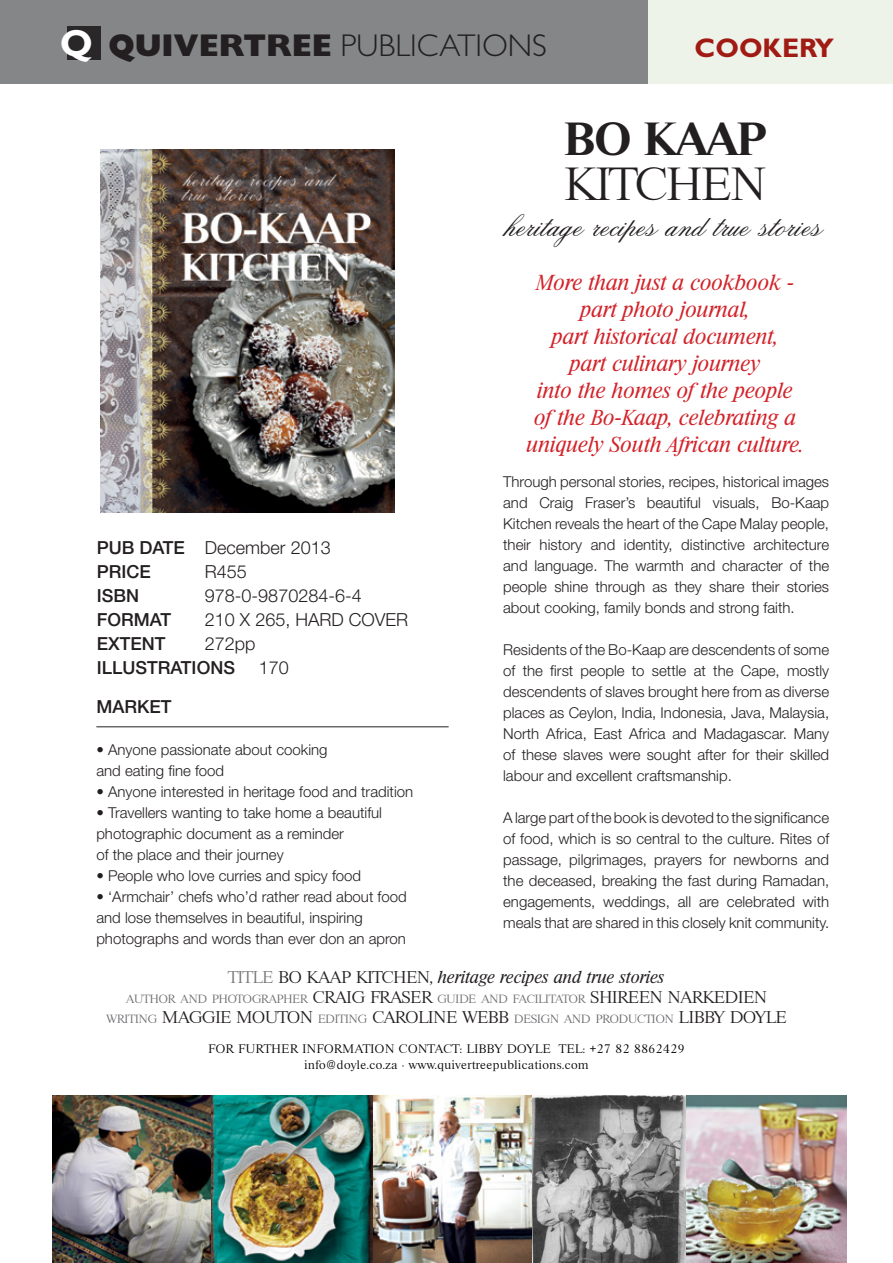
<style>
.page{position:relative;width:893px;height:1263px;background:#fff}
.page>*{position:absolute;margin:0;border:0;box-sizing:border-box;transform-origin:0 0}
.t1{font:300 45px "Riccione";color:#231f20}
.t2{font:600 45px "Riccione";color:#231f20}
.t3{font:36px "AT Old Fashion Script";color:#231f20}
.t4{font:300 31.5px "Gill Sans";color:#231f20}
.t5{font:700 27px "Gill Sans";color:#a11b15}
.t6{font:italic 300 21px/27px "Riccione";color:#d2232a;text-align:center}
.t7{font:500 18px/24px "Helvetica Neue";color:#231f20}
.t8{font:300 18px "Helvetica Neue";color:#231f20}
.t9{font:300 16.5px "Riccione";color:#231f20}
.t10{font:italic 300 16.5px "Riccione";color:#231f20}
.t11{font:300 15px/21px "Helvetica Neue";color:#231f20;text-align:justify}
.t12{font:300 12px/16.5px "Riccione";letter-spacing:.05em;color:#000;text-align:center}
.t13{font:300 11.55px "Riccione";color:#6b6c6f}
.s1{font-weight:700;font-size:37.8px;color:#fff}
.s2{font-weight:800}
.s3{font-weight:300}
.s4{font-style:normal;color:#77787b}
.s5{font-style:normal}
.s6{font-size:16.5px;color:#231f20}
.s7{font-size:11.55px;color:#6b6c6f}
.s8{font-size:11.55px;color:#696a6d}
</style>
<div class="page">
<div style="left:647px;top:0;width:246px;height:84px;background:#eef3e9"></div>
<div style="left:0;top:0;width:647px;height:84px;background:#848688"></div>
<div style="left:67px;top:27px;width:34px;height:33px;background:#2a2728"></div>
<img style="left:52px;top:1096px;width:634px;height:167px">
<img style="left:101px;top:149px;width:293px;height:364px">
<img style="left:686px;top:1096px;width:160px;height:167px">
<hr style="left:96px;top:726px;width:353px;height:1px;background:#231f20">
<h3 class="t4" style="left:60px;top:27px;width:489px"><span class="s1">Q</span> <span class="s2">QUIVERTREE</span> PUBLICATIONS</h3>
<h3 class="t5" style="left:695px;top:31px;width:141px">COOKERY</h3>
<p class="t7" style="left:97px;top:535px;width:235px">PUB DATE <span class="s3">December 2013<br></span>PRICE</p>
<p class="t8" style="left:205px;top:560px;width:44px">R455</p>
<p class="t7" style="left:97px;top:583px;width:44px">ISBN</p>
<p class="t8" style="left:205px;top:584px;width:158px">978-0-9870284-6-4</p>
<p class="t7" style="left:97px;top:607px;width:76px">FORMAT</p>
<p class="t8" style="left:205px;top:608px;width:205px">210 X 265, HARD COVER</p>
<p class="t7" style="left:97px;top:631px;width:70px">EXTENT</p>
<p class="t8" style="left:205px;top:632px;width:52px">272pp</p>
<p class="t7" style="left:97px;top:655px;width:140px">ILLUSTRATIONS</p>
<p class="t8" style="left:259px;top:656px;width:32px">170</p>
<p class="t7" style="left:96px;top:694px;width:77px">MARKET</p>
<p class="t11" style="left:96px;top:739px;width:233px">• Anyone passionate about cooking and eating fine food</p>
<p class="t11" style="left:96px;top:781px;width:318px">• Anyone interested in heritage food and tradition</p>
<p class="t11" style="left:96px;top:802px;width:287px;text-align:left">• Travellers wanting to take home a beautiful photographic document as a reminder<br>of the place and their journey</p>
<p class="t11" style="left:96px;top:865px;width:266px">• People who love curries and spicy food</p>
<p class="t11" style="left:96px;top:886px;width:312px;text-align:left">• ‘Armchair’ chefs who’d rather read about food and lose themselves in beautiful, inspiring photographs and words than ever don an apron</p>
<h1 class="t2" style="left:565px;top:113px;width:202px">BO KAAP</h1>
<h1 class="t1" style="left:565px;top:158px;width:203px">KITCHEN</h1>
<h2 class="t3" style="left:507px;top:203px;width:318px">heritage recipes and true stories</h2>
<h3 class="t6" style="left:527px;top:269px;width:279px">More than just a cookbook - part photo journal,<br>part historical document,<br>part culinary journey<br>into the homes of the people of the Bo-Kaap, celebrating a uniquely South African culture.</h3>
<p class="t11" style="left:503px;top:470px;width:327px">Through personal stories, recipes, historical images and Craig Fraser’s beautiful visuals, Bo-Kaap Kitchen reveals the heart of the Cape Malay people, their history and identity, distinctive architecture and language. The warmth and character of the people shine through as they share their stories about cooking, family bonds and strong faith.</p>
<p class="t11" style="left:503px;top:638px;width:328px">Residents of the Bo-Kaap are descendents of some of the first people to settle at the Cape, mostly descendents of slaves brought here from as diverse places as Ceylon, India, Indonesia, Java, Malaysia, North Africa, East Africa and Madagascar. Many of these slaves were sought after for their skilled labour and excellent craftsmanship.</p>
<p class="t11" style="left:503px;top:806px;width:328px">A large part of the book is devoted to the significance of food, which is so central to the culture. Rites of passage, pilgrimages, prayers for newborns and the deceased, breaking the fast during Ramadan, engagements, weddings, all are celebrated with meals that are shared in this closely knit community.</p>
<p class="t10" style="left:228px;top:967px;width:438px"><span class="s4">TITLE</span> <span class="s5">BO KAAP KITCHEN,</span> heritage recipes and true stories</p>
<p class="t13" style="left:126px;top:992px;width:642px">AUTHOR AND PHOTOGRAPHER <span class="s6">CRAIG FRASER</span> GUIDE AND FACILITATOR <span class="s6">SHIREEN NARKEDIEN</span></p>
<p class="t9" style="left:107px;top:1007px;width:681px"><span class="s7">WRITING</span> MAGGIE MOUTON <span class="s7">EDITING</span> CAROLINE WEBB <span class="s8">DESIGN AND PRODUCTION</span> LIBBY DOYLE</p>
<p class="t12" style="left:208px;top:1040px;width:477px">FOR FURTHER INFORMATION CONTACT: LIBBY DOYLE TEL: +27 82 8862429 info@doyle.co.za • www.quivertreepublications.com</p>
</div>
